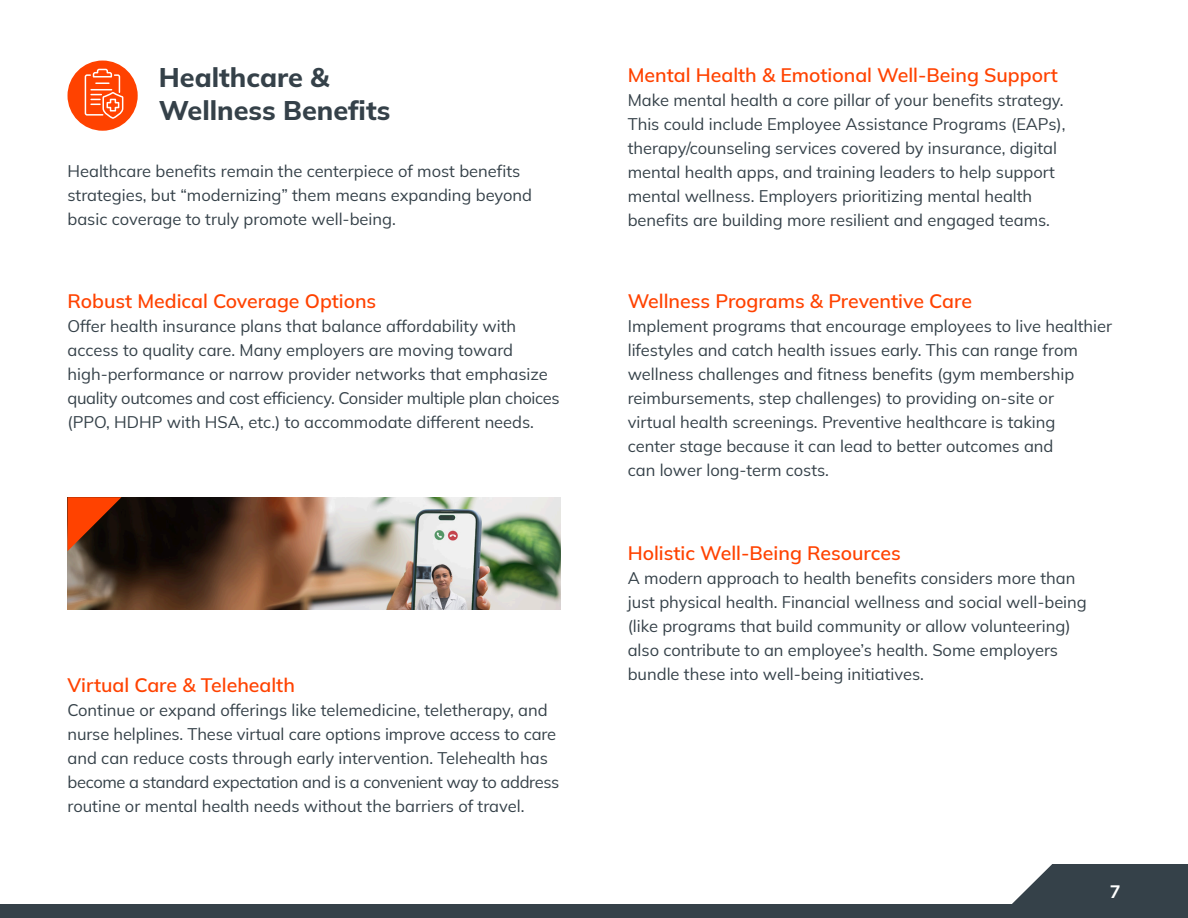
<style>
.page{position:relative;width:1188px;height:918px;background:#fff}
.page>*{position:absolute;margin:0;border:0;box-sizing:border-box;transform-origin:0 0}
.t1{font:800 27px/33px "Mulish";color:#354149}
.t2{font:600 19.5px "Mulish";color:#ff4200}
.t3{font:700 18px "Mulish";color:#fff}
.t4{font:16.5px/24px "Mulish";color:#354149}
</style>
<div class="page">
<svg style="left:1012px;top:864px;width:176px;height:40px;background:#4c565d"></svg>
<div style="left:0;top:904px;width:1188px;height:14px;background:#354149"></div>
<div style="left:68px;top:61px;width:70px;height:70px;background:#ff4200;border-radius:50%"></div>
<img style="left:68px;top:497px;width:492px;height:113px">
<svg style="left:68px;top:497px;width:54px;height:54px;background:#8a2a06"></svg>
<svg style="left:84px;top:68px;width:40px;height:51px"></svg>
<h1 class="t1" style="left:159px;top:60px;width:233px">Healthcare &amp;<br>Wellness Benefits</h1>
<p class="t4" style="left:68px;top:158px;width:466px">Healthcare benefits remain the centerpiece of most benefits strategies, but “modernizing” them means expanding beyond basic coverage to truly promote well-being.</p>
<p class="t2" style="left:68px;top:287px;width:310px">Robust Medical Coverage Options</p>
<p class="t4" style="left:68px;top:313px;width:494px">Offer health insurance plans that balance affordability with access to quality care. Many employers are moving toward high-performance or narrow provider networks that emphasize quality outcomes and cost efficiency. Consider multiple plan choices (PPO, HDHP with HSA, etc.) to accommodate different needs.</p>
<p class="t2" style="left:68px;top:671px;width:229px">Virtual Care &amp; Telehealth</p>
<p class="t4" style="left:68px;top:697px;width:493px">Continue or expand offerings like telemedicine, teletherapy, and nurse helplines. These virtual care options improve access to care and can reduce costs through early intervention. Telehealth has become a standard expectation and is a convenient way to address routine or mental health needs without the barriers of travel.</p>
<p class="t2" style="left:628px;top:61px;width:432px">Mental Health &amp; Emotional Well-Being Support</p>
<p class="t4" style="left:628px;top:87px;width:439px">Make mental health a core pillar of your benefits strategy.<br>This could include Employee Assistance Programs (EAPs), therapy/counseling services covered by insurance, digital mental health apps, and training leaders to help support mental wellness. Employers prioritizing mental health benefits are building more resilient and engaged teams.</p>
<p class="t2" style="left:628px;top:287px;width:346px">Wellness Programs &amp; Preventive Care</p>
<p class="t4" style="left:628px;top:314px;width:486px">Implement programs that encourage employees to live healthier lifestyles and catch health issues early. This can range from wellness challenges and fitness benefits (gym membership reimbursements, step challenges) to providing on-site or<br>virtual health screenings. Preventive healthcare is taking<br>center stage because it can lead to better outcomes and<br>can lower long-term costs.</p>
<p class="t2" style="left:628px;top:539px;width:274px">Holistic Well-Being Resources</p>
<p class="t4" style="left:628px;top:565px;width:461px">A modern approach to health benefits considers more than just physical health. Financial wellness and social well-being (like programs that build community or allow volunteering) also contribute to an employee’s health. Some employers bundle these into well-being initiatives.</p>
<p class="t3" style="left:1110px;top:879px;width:12px">7</p>
</div>
